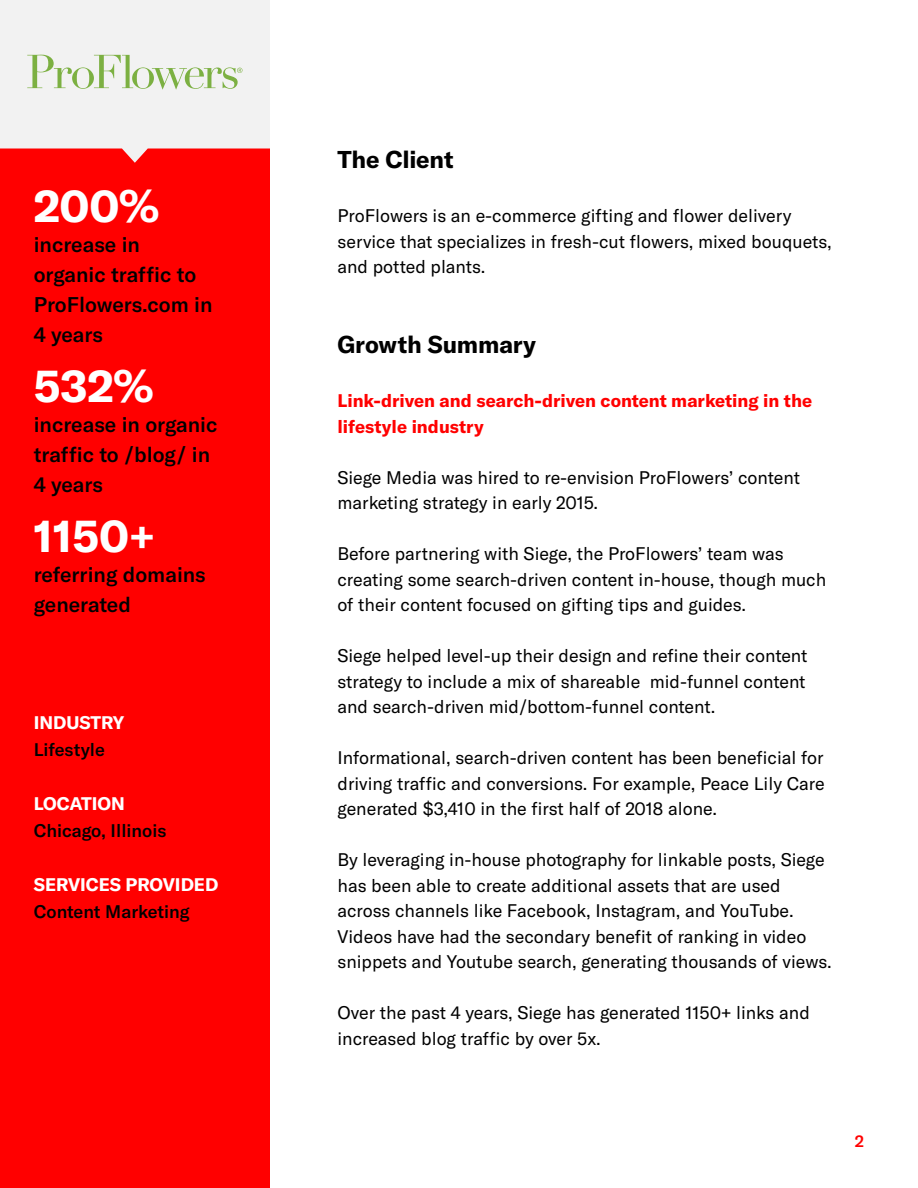
<style>
.page{position:relative;width:918px;height:1188px;background:#fff}
.page>*{position:absolute;margin:0;border:0;box-sizing:border-box;transform-origin:0 0}
.t1{font:700 45px "GT America";color:#fff}
.t2{font:700 24px "GT America";letter-spacing:-.005em;color:#000}
.t3{font:500 21px/30px "GT America";color:#000}
.t4{font:18px/25.5px "GT America";color:#000}
.t5{font:700 18px/25.5px "GT America";color:#f00}
.t6{font:500 18px "GT America";color:#000}
.t7{font:700 18px "GT America";color:#fff}
.t8{font:500 16.5px "GT America";color:#f00}
</style>
<div class="page">
<div style="left:0;top:148px;width:270px;height:1040px;background:#f00"></div>
<svg style="left:0;top:0;width:270px;height:163px;fill:#f2f2f2"></svg>
<svg style="left:27px;top:55px;width:215px;height:35px"></svg>
<h1 class="t1" style="left:34px;top:177px;width:127px">200%</h1>
<p class="t3" style="left:34px;top:229px;width:180px">increase in organic traffic to<br>ProFlowers.com in<br>4 years</p>
<h1 class="t1" style="left:34px;top:357px;width:121px">532%</h1>
<p class="t3" style="left:34px;top:409px;width:185px">increase in organic traffic to /blog/ in<br>4 years</p>
<h1 class="t1" style="left:34px;top:507px;width:122px">1150+</h1>
<p class="t3" style="left:34px;top:559px;width:174px">referring domains generated</p>
<p class="t7" style="left:34px;top:711px;width:92px">INDUSTRY</p>
<p class="t6" style="left:34px;top:738px;width:73px">Lifestyle</p>
<p class="t7" style="left:34px;top:792px;width:93px">LOCATION</p>
<p class="t6" style="left:34px;top:819px;width:134px">Chicago, Illinois</p>
<p class="t7" style="left:34px;top:873px;width:186px">SERVICES PROVIDED</p>
<p class="t6" style="left:34px;top:900px;width:158px">Content Marketing</p>
<h2 class="t2" style="left:338px;top:144px;width:118px">The Client</h2>
<p class="t4" style="left:338px;top:203px;width:496px">ProFlowers is an e-commerce gifting and flower delivery service that specializes in fresh-cut flowers, mixed bouquets, and potted plants.</p>
<h2 class="t2" style="left:338px;top:329px;width:200px">Growth Summary</h2>
<p class="t5" style="left:338px;top:388px;width:476px">Link-driven and search-driven content marketing in the lifestyle industry</p>
<p class="t4" style="left:338px;top:465px;width:464px">Siege Media was hired to re-envision ProFlowers’ content marketing strategy in early 2015.</p>
<p class="t4" style="left:338px;top:541px;width:490px">Before partnering with Siege, the ProFlowers’ team was creating some search-driven content in-house, though much of their content focused on gifting tips and guides.</p>
<p class="t4" style="left:338px;top:643px;width:472px;text-align:justify">Siege helped level-up their design and refine their content strategy to include a mix of shareable mid-funnel content and search-driven mid/bottom-funnel content.</p>
<p class="t4" style="left:338px;top:745px;width:489px;text-align:justify">Informational, search-driven content has been beneficial for driving traffic and conversions. For example, Peace Lily Care generated $3,410 in the first half of 2018 alone.</p>
<p class="t4" style="left:338px;top:847px;width:496px">By leveraging in-house photography for linkable posts, Siege has been able to create additional assets that are used across channels like Facebook, Instagram, and YouTube.<br>Videos have had the secondary benefit of ranking in video snippets and Youtube search, generating thousands of views.</p>
<p class="t4" style="left:338px;top:1000px;width:474px">Over the past 4 years, Siege has generated 1150+ links and increased blog traffic by over 5x.</p>
<p class="t8" style="left:855px;top:1131px;width:11px">2</p>
</div>
